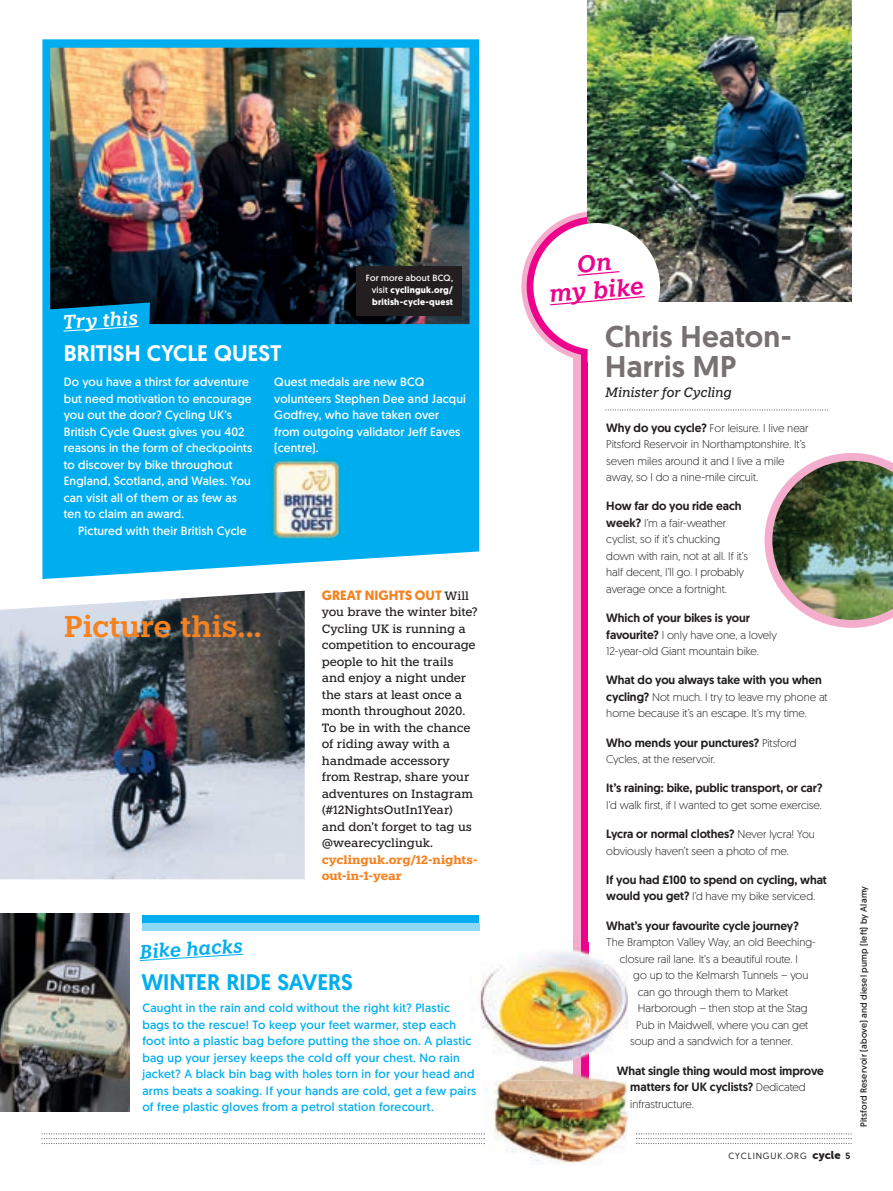
<style>
.page{position:relative;width:893px;height:1191px;background:#fff}
.page>*{position:absolute;margin:0;border:0;box-sizing:border-box;transform-origin:0 0}
.t1{font:500 30px/30px "Geomanist";letter-spacing:.005em;color:#777271}
.t2{font:600 30px "Knile";letter-spacing:-.005em;color:#f58220}
.t3{font:italic 600 24px/27px "Knile";color:#ed028c;text-align:center}
.t4{font:500 22.5px "Geomanist";letter-spacing:-.005em;color:#fff}
.t5{font:500 22.5px "Geomanist";letter-spacing:-.005em;color:#00aeef}
.t6{font:italic 600 19.5px "Knile";color:#00aeef}
.t7{font:italic 600 19.5px "Knile";color:#fff}
.t8{font:italic 500 13.5px "Knile";letter-spacing:-.02em;color:#231f20}
.t9{font:700 13.5px "Geomanist";color:#f58220}
.t10{font:12px/16.5px "Geomanist";letter-spacing:.015em;color:#fff}
.t11{font:12px/16.5px "Geomanist";letter-spacing:.025em;color:#00aeef}
.t12{font:500 12px/16.5px "Geomanist";letter-spacing:-.005em;color:#231f20;text-align:center}
.t13{font:500 12px/16.5px "Knile";letter-spacing:-.01em;color:#231f20}
.t14{font:700 12px/16.5px "Knile";letter-spacing:-.005em;color:#f58220}
.t15{font:300 11.25px/16.5px "Geomanist";letter-spacing:-.005em;color:#231f20}
.t16{font:700 9px/12px "Geomanist";letter-spacing:.025em;color:#fff;text-align:justify}
.t17{font:9px "Geomanist";letter-spacing:.02em;color:#231f20}
.t18{font:9px "Geomanist";letter-spacing:.1em;color:#231f20}
.s1{font-weight:400}
.s2{font-family:"Knile";font-weight:500;font-size:12px;color:#231f20}
.s3{font-weight:500;font-size:12px}
.s4{font-weight:300;font-size:11.25px}
.s5{font-family:"Museo Sans Rounded 900";font-size:11.25px}
.s6{font-weight:500}
</style>
<div class="page">
<svg style="left:42px;top:39px;width:437px;height:540px;background:#10b3ef"></svg>
<div style="left:581px;top:262px;width:7px;height:848px;background:#ed028c"></div>
<div style="left:573px;top:262px;width:8px;height:848px;background:#f5adce"></div>
<div style="left:142px;top:915px;width:337px;height:8px;background:#00aeef"></div>
<div style="left:142px;top:923px;width:337px;height:7px;background:#8dd7f7"></div>
<img style="left:588px;top:0;width:263px;height:302px">
<svg style="left:605px;top:409px;width:223px;height:1px"></svg>
<img style="left:50px;top:48px;width:419px;height:276px">
<img style="left:764px;top:453px;width:129px;height:175px">
<img style="left:0;top:590px;width:305px;height:289px">
<img style="left:266px;top:454px;width:79px;height:89px">
<img style="left:0;top:913px;width:129px;height:198px">
<img style="left:469px;top:928px;width:159px;height:133px">
<img style="left:573px;top:928px;width:15px;height:133px">
<img style="left:588px;top:928px;width:40px;height:13px">
<img style="left:484px;top:1061px;width:145px;height:103px">
<svg style="left:41px;top:1133px;width:444px;height:11px"></svg>
<svg style="left:636px;top:1133px;width:216px;height:11px"></svg>
<img style="left:357px;top:316px;width:105px;height:1px">
<div style="left:356px;top:266px;width:106px;height:50px;background:#231f20"></div>
<svg style="left:45px;top:302px;width:105px;height:37px;background:#049ed7"></svg>
<svg style="left:521px;top:211px;width:151px;height:151px"></svg>
<svg style="left:140px;top:953px;width:103px;height:8px"></svg>
<p class="t16" style="left:372px;top:272px;width:83px;text-indent:-6px"><span class="s1">For more about BCQ, visit</span> cyclinguk.org/ british-cycle-quest</p>
<h3 class="t7" style="left:62px;top:310px;width:77px;rotate:-3deg">Try this</h3>
<h3 class="t4" style="left:64px;top:338px;width:219px">BRITISH CYCLE QUEST</h3>
<p class="t10" style="left:64px;top:373px;width:190px">Do you have a thirst for adventure but need motivation to encourage you out the door? Cycling UK’s<br>British Cycle Quest gives you 402 reasons in the form of checkpoints to discover by bike throughout<br>England, Scotland, and Wales. You can visit all of them or as few as ten to claim an award.</p>
<p class="t10" style="left:78px;top:522px;width:170px">Pictured with their British Cycle</p>
<p class="t10" style="left:274px;top:373px;width:193px">Quest medals are new BCQ volunteers Stephen Dee and Jacqui<br>Godfrey, who have taken over from outgoing validator Jeff Eaves (centre).</p>
<h1 class="t2" style="left:64px;top:608px;width:199px">Picture this...</h1>
<p class="t9" style="left:322px;top:586px;width:149px">GREAT NIGHTS OUT <span class="s2">Will</span></p>
<p class="t13" style="left:322px;top:603px;width:157px">you brave the winter bite?<br>Cycling UK is running a competition to encourage people to hit the trails and enjoy a night under the stars at least once a month throughout 2020.<br>To be in with the chance of riding away with a handmade accessory from Restrap, share your adventures on Instagram (#12NightsOutIn1Year) and don’t forget to tag us @wearecyclinguk.</p>
<p class="t14" style="left:322px;top:851px;width:157px">cyclinguk.org/12-nights&shy;out-in-1-year</p>
<h3 class="t6" style="left:139px;top:939px;width:105px;rotate:-3deg">Bike hacks</h3>
<h3 class="t5" style="left:141px;top:966px;width:213px">WINTER RIDE SAVERS</h3>
<p class="t11" style="left:142px;top:999px;width:335px">Caught in the rain and cold without the right kit? Plastic bags to the rescue! To keep your feet warmer, step each foot into a plastic bag before putting the shoe on. A plastic bag up your jersey keeps the cold off your chest. No rain jacket? A black bin bag with holes torn in for your head and arms beats a soaking. If your hands are cold, get a few pairs of free plastic gloves from a petrol station forecourt.</p>
<h2 class="t3" style="left:546px;top:254px;width:97px;rotate:-5deg">On<br>my bike</h2>
<h1 class="t1" style="left:605px;top:321px;width:188px">Chris Heaton-<br>Harris MP</h1>
<p class="t8" style="left:605px;top:384px;width:128px">Minister for Cycling</p>
<p class="t15" style="left:606px;top:419px;width:204px"><span class="s3">Why do you cycle?</span> For leisure. I live near Pitsford Reservoir in Northamptonshire. It’s seven miles around it and I live a mile away, so I do a nine-mile circuit.</p>
<p class="t12" style="left:606px;top:498px;width:137px">How far do you ride each</p>
<p class="t15" style="left:606px;top:514px;width:143px"><span class="s3">week?</span> I’m a fair-weather cyclist, so if it’s chucking down with rain, not at all. If it’s half decent, I’ll go. I probably average once a fortnight.</p>
<p class="t12" style="left:606px;top:609px;width:145px">Which of your bikes is your</p>
<p class="t15" style="left:606px;top:626px;width:172px"><span class="s3">favourite?</span> I only have one, a lovely<br>12-year-old Giant mountain bike.</p>
<p class="t12" style="left:606px;top:672px;width:217px">What do you always take with you when</p>
<p class="t15" style="left:606px;top:688px;width:223px"><span class="s3">cycling?</span> Not much. I try to leave my phone at home because it’s an escape. It’s my time.</p>
<p class="t12" style="left:606px;top:734px;width:192px">Who mends your punctures? <span class="s4">Pitsford</span></p>
<p class="t15" style="left:606px;top:750px;width:111px">Cycles, at the reservoir.</p>
<p class="t12" style="left:606px;top:780px;width:218px">It’s raining: bike, public transport, or car?</p>
<p class="t15" style="left:606px;top:796px;width:217px">I’d walk first, if I wanted to get some exercise.</p>
<p class="t12" style="left:606px;top:825px;width:210px">Lycra or normal clothes? <span class="s4">Never lycra! You</span></p>
<p class="t15" style="left:606px;top:842px;width:184px">obviously haven’t seen a photo of me.</p>
<p class="t12" style="left:606px;top:871px;width:222px">If you had £100 to spend on cycling, what</p>
<p class="t15" style="left:606px;top:888px;width:211px"><span class="s3">would you get?</span> I’d have my bike serviced.</p>
<p class="t12" style="left:606px;top:917px;width:194px">What’s your favourite cycle journey?</p>
<p class="t15" style="left:606px;top:933px;width:211px;text-align:center">The Brampton Valley Way, an old Beeching&shy;closure rail lane. It’s a beautiful route. I</p>
<p class="t15" style="left:633px;top:966px;width:177px">go up to the Kelmarsh Tunnels – you</p>
<p class="t15" style="left:638px;top:983px;width:152px">can go through them to Market</p>
<p class="t15" style="left:638px;top:999px;width:171px">Harborough – then stop at the Stag</p>
<p class="t15" style="left:636px;top:1016px;width:174px">Pub in Maidwell, where you can get</p>
<p class="t15" style="left:630px;top:1032px;width:164px">soup and a sandwich for a tenner.</p>
<p class="t12" style="left:617px;top:1062px;width:209px">What single thing would most improve matters for UK cyclists? <span class="s4">Dedicated</span></p>
<p class="t15" style="left:630px;top:1095px;width:65px">infrastructure.</p>
<p class="t17" style="left:858px;top:1127px;width:243px;rotate:-90deg">Pitsford Reservoir (above) and diesel pump (left) by Alamy</p>
<p class="t18" style="left:728px;top:1150px;width:124px">CYCLINGUK.ORG <span class="s5">cycle</span> <span class="s6">5</span></p>
</div>
